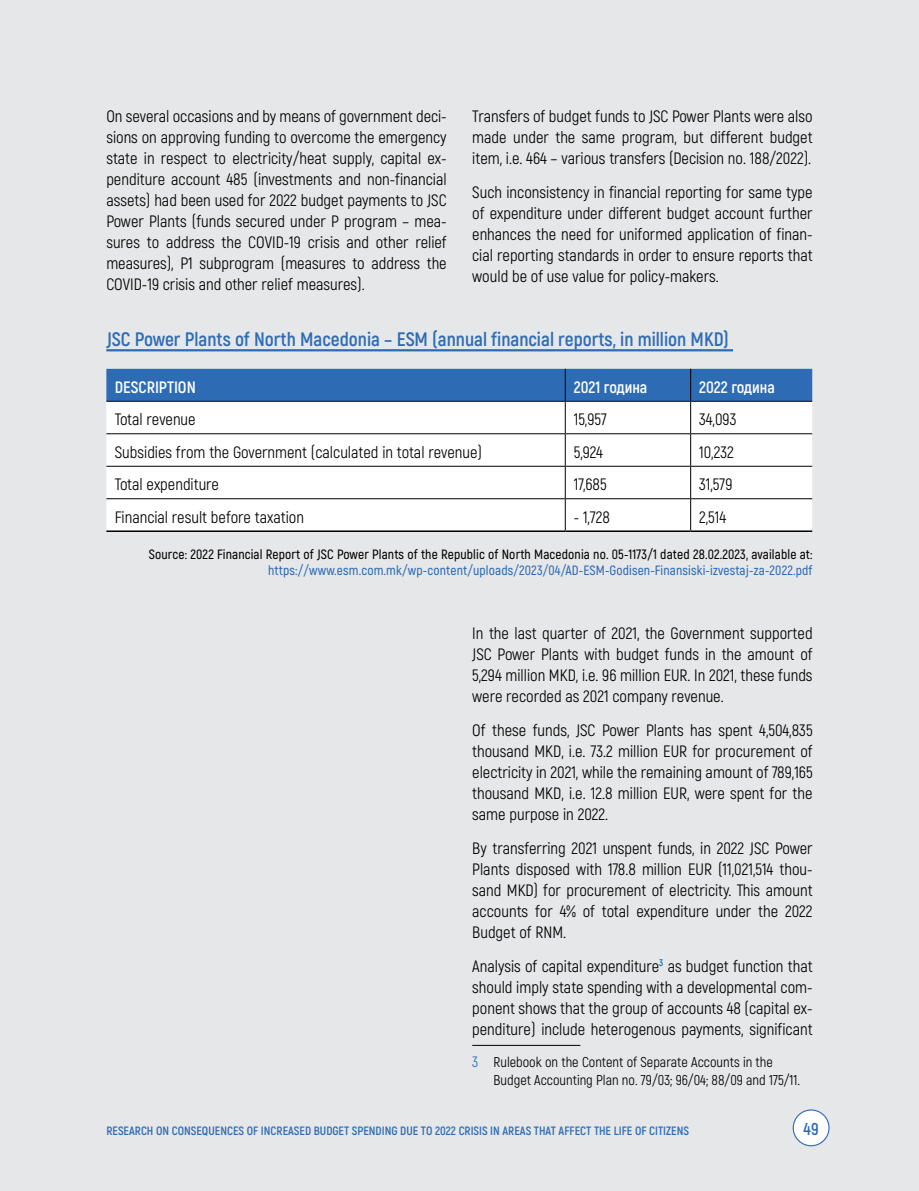
<style>
.page{position:relative;width:919px;height:1191px;background:#fff}
.page>*{position:absolute;margin:0;border:0;box-sizing:border-box;transform-origin:0 0}
.t1{font:700 19.5px "Akrobat";color:#2d6cb5}
.t2{font:700 17.1px "Akrobat";color:#2d6cb5}
.t3{font:16.5px/21px "Akrobat";color:#000;text-align:justify}
.t4{font:700 16.5px "Akrobat";color:#fff}
.t5{font:14.25px/18px "Akrobat";color:#000}
.t6{font:600 13.5px "Akrobat";letter-spacing:.01em;color:#000}
.t7{font:600 13.5px "Akrobat";letter-spacing:.01em;color:#2d6cb5}
.t8{font:700 12.15px "Akrobat";color:#2d6cb5}
.s1{font-size:15px;color:#2d6cb5}
</style>
<div class="page">
<div style="left:0;top:0;width:918px;height:1191px;background:#e6e7e8"></div>
<div style="left:793px;top:1110px;width:35px;height:35px;background:#fff;border-radius:50%"></div>
<div style="left:792px;top:1109px;width:37px;height:37px;border:1px solid #2d6cb5;border-radius:50%"></div>
<hr style="left:106px;top:349px;width:627px;height:2px;background:#2d6cb5">
<div style="left:106px;top:369px;width:706px;height:32px;background:#2d6cb5"></div>
<div style="left:106px;top:402px;width:706px;height:128px;background:#fff"></div>
<hr style="left:106px;top:530px;width:459px;height:2px;background:#000">
<hr style="left:565px;top:530px;width:125px;height:2px;background:#000">
<hr style="left:690px;top:530px;width:122px;height:2px;background:#000">
<hr style="left:565px;top:369px;width:1px;height:32px;background:#000">
<hr style="left:690px;top:369px;width:1px;height:32px;background:#000">
<hr style="left:106px;top:401px;width:459px;height:1px;background:#000">
<hr style="left:565px;top:401px;width:125px;height:1px;background:#000">
<hr style="left:565px;top:402px;width:1px;height:31px;background:#000">
<hr style="left:690px;top:401px;width:122px;height:1px;background:#000">
<hr style="left:690px;top:402px;width:1px;height:31px;background:#000">
<hr style="left:106px;top:433px;width:459px;height:1px;background:#000">
<hr style="left:565px;top:433px;width:125px;height:1px;background:#000">
<hr style="left:565px;top:434px;width:1px;height:32px;background:#000">
<hr style="left:690px;top:433px;width:122px;height:1px;background:#000">
<hr style="left:690px;top:434px;width:1px;height:32px;background:#000">
<hr style="left:106px;top:466px;width:459px;height:1px;background:#000">
<hr style="left:565px;top:466px;width:125px;height:1px;background:#000">
<hr style="left:565px;top:466px;width:1px;height:32px;background:#000">
<hr style="left:690px;top:466px;width:122px;height:1px;background:#000">
<hr style="left:690px;top:466px;width:1px;height:32px;background:#000">
<hr style="left:106px;top:498px;width:459px;height:1px;background:#000">
<hr style="left:565px;top:498px;width:125px;height:1px;background:#000">
<hr style="left:565px;top:499px;width:1px;height:31px;background:#000">
<hr style="left:690px;top:498px;width:122px;height:1px;background:#000">
<hr style="left:690px;top:499px;width:1px;height:31px;background:#000">
<hr style="left:472px;top:1045px;width:108px;height:1px;background:#000">
<p class="t3" style="left:106px;top:106px;width:342px">On several occasions and by means of government deci&shy;sions on approving funding to overcome the emergency state in respect to electricity/heat supply, capital ex&shy;penditure account 485 (investments and non-financial assets) had been used for 2022 budget payments to JSC Power Plants (funds secured under P program – mea&shy;sures to address the COVID-19 crisis and other relief measures), P1 subprogram (measures to address the COVID-19 crisis and other relief measures).</p>
<p class="t3" style="left:472px;top:106px;width:342px">Transfers of budget funds to JSC Power Plants were also made under the same program, but different budget item, i.e. 464 – various transfers (Decision no. 188/2022).</p>
<p class="t3" style="left:472px;top:181px;width:342px">Such inconsistency in financial reporting for same type of expenditure under different budget account further enhances the need for uniformed application of finan&shy;cial reporting standards in order to ensure reports that would be of use value for policy-makers.</p>
<p class="t1" style="left:106px;top:327px;width:624px">JSC Power Plants of North Macedonia – ESM (annual financial reports, in million MKD)</p>
<p class="t4" style="left:115px;top:377px;width:82px">DESCRIPTION</p>
<p class="t4" style="left:573px;top:377px;width:75px">2021 година</p>
<p class="t4" style="left:699px;top:377px;width:77px">2022 година</p>
<p class="t3" style="left:115px;top:409px;width:82px">Total revenue</p>
<p class="t3" style="left:573px;top:409px;width:35px">15,957</p>
<p class="t3" style="left:699px;top:409px;width:39px">34,093</p>
<p class="t3" style="left:115px;top:441px;width:368px">Subsidies from the Government (calculated in total revenue)</p>
<p class="t3" style="left:573px;top:441px;width:30px">5,924</p>
<p class="t3" style="left:699px;top:441px;width:36px">10,232</p>
<p class="t3" style="left:115px;top:474px;width:106px">Total expenditure</p>
<p class="t3" style="left:573px;top:474px;width:34px">17,685</p>
<p class="t3" style="left:699px;top:474px;width:35px">31,579</p>
<p class="t3" style="left:115px;top:506px;width:191px">Financial result before taxation</p>
<p class="t3" style="left:573px;top:506px;width:38px">- 1,728</p>
<p class="t3" style="left:699px;top:506px;width:28px">2,514</p>
<p class="t6" style="left:149px;top:546px;width:665px">Source: 2022 Financial Report of JSC Power Plants of the Republic of North Macedonia no. 05-1173/1 dated 28.02.2023, available at:</p>
<p class="t7" style="left:268px;top:562px;width:546px">https://www.esm.com.mk/wp-content/uploads/2023/04/AD-ESM-Godisen-Finansiski-izvestaj-za-2022.pdf</p>
<p class="t3" style="left:472px;top:623px;width:342px">In the last quarter of 2021, the Government supported JSC Power Plants with budget funds in the amount of 5,294 million MKD, i.e. 96 million EUR. In 2021, these funds were recorded as 2021 company revenue.</p>
<p class="t3" style="left:472px;top:720px;width:342px">Of these funds, JSC Power Plants has spent 4,504,835 thousand MKD, i.e. 73.2 million EUR for procurement of electricity in 2021, while the remaining amount of 789,165 thousand MKD, i.e. 12.8 million EUR, were spent for the same purpose in 2022.</p>
<p class="t3" style="left:472px;top:837px;width:342px">By transferring 2021 unspent funds, in 2022 JSC Power Plants disposed with 178.8 million EUR (11,021,514 thou&shy;sand MKD) for procurement of electricity. This amount accounts for 4% of total expenditure under the 2022<br>Budget of RNM.</p>
<p class="t3" style="left:472px;top:955px;width:342px">Analysis of capital expenditure<sup>3</sup> as budget function that should imply state spending with a developmental com&shy;ponent shows that the group of accounts 48 (capital ex&shy;penditure) include heterogenous payments, significant</p>
<p class="t5" style="left:493px;top:1052px;width:308px;text-indent:-21px"><span class="s1">3</span> Rulebook on the Content of Separate Accounts in the<br>Budget Accounting Plan no. 79/03; 96/04; 88/09 and 175/11.</p>
<p class="t8" style="left:106px;top:1122px;width:584px">RESEARCH ON CONSEQUENCES OF INCREASED BUDGET SPENDING DUE TO 2022 CRISIS IN AREAS THAT AFFECT THE LIFE OF CITIZENS</p>
<p class="t2" style="left:803px;top:1118px;width:17px">49</p>
</div>
